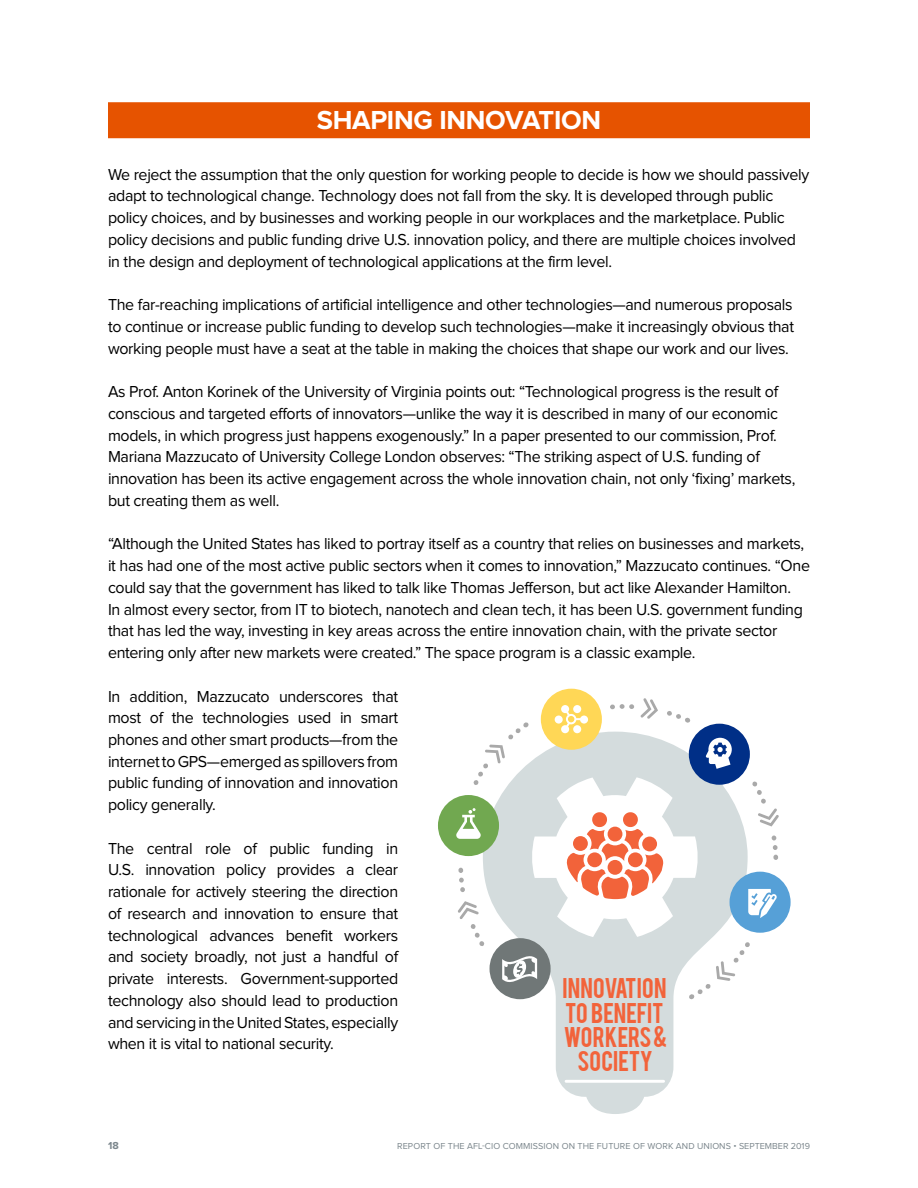
<style>
.page{position:relative;width:918px;height:1188px;background:#fff}
.page>*{position:absolute;margin:0;border:0;box-sizing:border-box;transform-origin:0 0}
.t1{font:700 27px "Proxima Nova";letter-spacing:-.01em;color:#fff}
.t2{font:22.35px/24.5px "Bebas";letter-spacing:.005em;color:#f2633a;text-align:center}
.t3{font:16.5px/21.8px "Proxima Nova";letter-spacing:-.02em;color:#000}
.t4{font:700 10.5px "Proxima Nova";color:#7b868c}
.t5{font:9px "Proxima Nova";letter-spacing:.01em;color:#7b868c}
</style>
<div class="page">
<div style="left:108px;top:102px;width:702px;height:36px;background:#e65300"></div>
<svg style="left:483px;top:732px;width:265px;height:382px;fill:#d4dcdd"></svg>
<div style="left:689px;top:724px;width:61px;height:61px;background:#002f87;border-radius:50%"></div>
<svg style="left:706px;top:738px;width:26px;height:31px"></svg>
<div style="left:730px;top:872px;width:61px;height:61px;background:#56a0d7;border-radius:50%"></div>
<svg style="left:748px;top:889px;width:29px;height:29px"></svg>
<div style="left:438px;top:795px;width:61px;height:61px;background:#71a850;border-radius:50%"></div>
<svg style="left:456px;top:808px;width:25px;height:31px"></svg>
<div style="left:541px;top:689px;width:61px;height:61px;background:#ffd756;border-radius:50%"></div>
<div style="left:555px;top:716px;width:8px;height:8px;background:#fff;border-radius:50%"></div>
<svg style="left:561px;top:705px;width:27px;height:28px"></svg>
<div style="left:490px;top:938px;width:61px;height:61px;background:#707777;border-radius:50%"></div>
<svg style="left:502px;top:956px;width:35px;height:26px"></svg>
<div style="left:563px;top:1020px;width:102px;height:61px;background:#d4dcdd"></div>
<hr style="left:566px;top:1080px;width:98px;height:3px;background:#fff">
<svg style="left:566px;top:812px;width:97px;height:87px"></svg>
<svg style="left:752px;top:781px;width:27px;height:79px"></svg>
<svg style="left:610px;top:698px;width:81px;height:25px"></svg>
<svg style="left:689px;top:942px;width:61px;height:58px"></svg>
<svg style="left:473px;top:722px;width:56px;height:63px"></svg>
<svg style="left:458px;top:868px;width:27px;height:78px"></svg>
<h1 class="t1" style="left:317px;top:105px;width:286px">SHAPING INNOVATION</h1>
<p class="t3" style="left:108px;top:164px;width:703px">We reject the assumption that the only question for working people to decide is how we should passively adapt to technological change. Technology does not fall from the sky. It is developed through public policy choices, and by businesses and working people in our workplaces and the marketplace. Public policy decisions and public funding drive U.S. innovation policy, and there are multiple choices involved in the design and deployment of technological applications at the firm level.</p>
<p class="t3" style="left:108px;top:294px;width:688px;text-align:justify">The far-reaching implications of artificial intelligence and other technologies—and numerous proposals to continue or increase public funding to develop such technologies—make it increasingly obvious that working people must have a seat at the table in making the choices that shape our work and our lives.</p>
<p class="t3" style="left:108px;top:381px;width:689px">As Prof. Anton Korinek of the University of Virginia points out: “Technological progress is the result of conscious and targeted efforts of innovators—unlike the way it is described in many of our economic models, in which progress just happens exogenously.” In a paper presented to our commission, Prof.<br>Mariana Mazzucato of University College London observes: “The striking aspect of U.S. funding of innovation has been its active engagement across the whole innovation chain, not only ‘fixing’ markets, but creating them as well.</p>
<p class="t3" style="left:108px;top:533px;width:704px">“Although the United States has liked to portray itself as a country that relies on businesses and markets, it has had one of the most active public sectors when it comes to innovation,” Mazzucato continues. “One could say that the government has liked to talk like Thomas Jefferson, but act like Alexander Hamilton.<br>In almost every sector, from IT to biotech, nanotech and clean tech, it has been U.S. government funding that has led the way, investing in key areas across the entire innovation chain, with the private sector entering only after new markets were created.” The space program is a classic example.</p>
<p class="t3" style="left:108px;top:686px;width:292px;text-align:justify">In addition, Mazzucato underscores that most of the technologies used in smart phones and other smart products—from the internet to GPS—emerged as spillovers from public funding of innovation and innovation policy generally.</p>
<p class="t3" style="left:108px;top:838px;width:292px;text-align:justify">The central role of public funding in U.S. innovation policy provides a clear rationale for actively steering the direction of research and innovation to ensure that technological advances benefit workers and society broadly, not just a handful of private interests. Government-supported technology also should lead to production and servicing in the United States, especially when it is vital to national security.</p>
<h2 class="t2" style="left:562px;top:975px;width:106px">INNOVATION<br>TO BENEFIT<br>WORKERS &amp;<br>SOCIETY</h2>
<p class="t4" style="left:108px;top:1140px;width:12px">18</p>
<p class="t5" style="left:397px;top:1141px;width:414px">REPORT OF THE AFL-CIO COMMISSION ON THE FUTURE OF WORK AND UNIONS • SEPTEMBER 2019</p>
</div>
